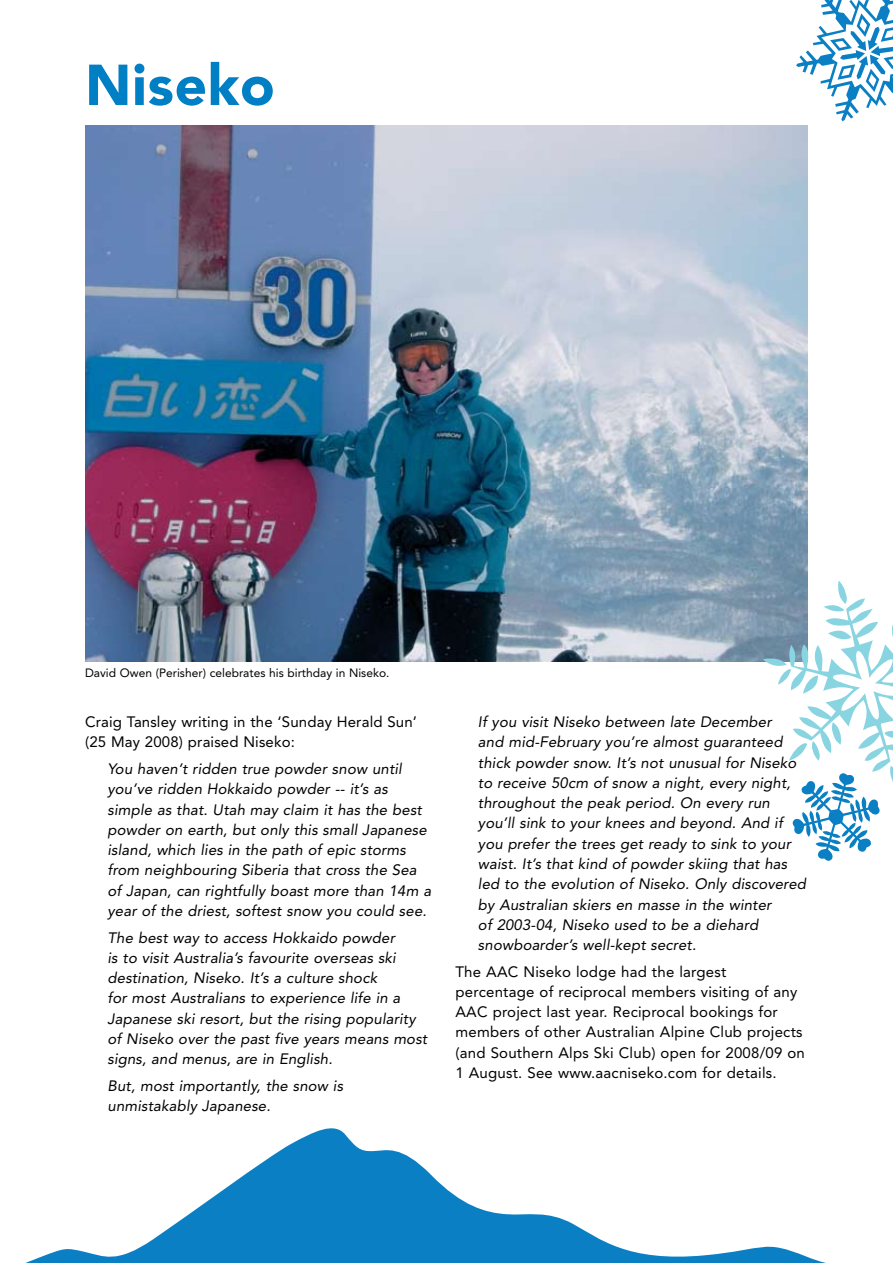
<style>
.page{position:relative;width:893px;height:1263px;background:#fff}
.page>*{position:absolute;margin:0;border:0;box-sizing:border-box;transform-origin:0 0}
.t1{font:900 57px "Avenir";letter-spacing:.01em;color:#007fc4}
.t2{font:italic 15px/20.2px "Avenir";letter-spacing:.01em;color:#000}
.t3{font:15px/20.2px "Avenir";letter-spacing:.015em;color:#000}
.t4{font:12px "Avenir";color:#000}
</style>
<div class="page">
<img style="left:85px;top:125px;width:723px;height:536px">
<svg style="left:25px;top:1129px;width:801px;height:134px"></svg>
<svg style="left:770px;top:0;width:123px;height:144px"></svg>
<svg style="left:743px;top:564px;width:150px;height:297px"></svg>
<h1 class="t1" style="left:85px;top:51px;width:191px">Niseko</h1>
<p class="t4" style="left:85px;top:666px;width:306px">David Owen (Perisher) celebrates his birthday in Niseko.</p>
<p class="t3" style="left:85px;top:712px;width:334px">Craig Tansley writing in the ‘Sunday Herald Sun’ (25 May 2008) praised Niseko:</p>
<p class="t2" style="left:108px;top:759px;width:325px">You haven’t ridden true powder snow until you’ve ridden Hokkaido powder -- it’s as simple as that. Utah may claim it has the best powder on earth, but only this small Japanese island, which lies in the path of epic storms from neighbouring Siberia that cross the Sea of Japan, can rightfully boast more than 14m a year of the driest, softest snow you could see.</p>
<p class="t2" style="left:108px;top:927px;width:321px">The best way to access Hokkaido powder<br>is to visit Australia’s favourite overseas ski destination, Niseko. It’s a culture shock<br>for most Australians to experience life in a Japanese ski resort, but the rising popularity of Niseko over the past five years means most signs, and menus, are in English.</p>
<p class="t2" style="left:108px;top:1075px;width:237px">But, most importantly, the snow is unmistakably Japanese.</p>
<p class="t2" style="left:478px;top:712px;width:330px">If you visit Niseko between late December<br>and mid-February you’re almost guaranteed thick powder snow. It’s not unusual for Niseko to receive 50cm of snow a night, every night, throughout the peak period. On every run you’ll sink to your knees and beyond. And if you prefer the trees get ready to sink to your waist. It’s that kind of powder skiing that has led to the evolution of Niseko. Only discovered by Australian skiers en masse in the winter<br>of 2003-04, Niseko used to be a diehard snowboarder’s well-kept secret.</p>
<p class="t3" style="left:455px;top:961px;width:351px">The AAC Niseko lodge had the largest percentage of reciprocal members visiting of any AAC project last year. Reciprocal bookings for members of other Australian Alpine Club projects (and Southern Alps Ski Club) open for 2008/09 on 1 August. See www.aacniseko.com for details.</p>
</div>
